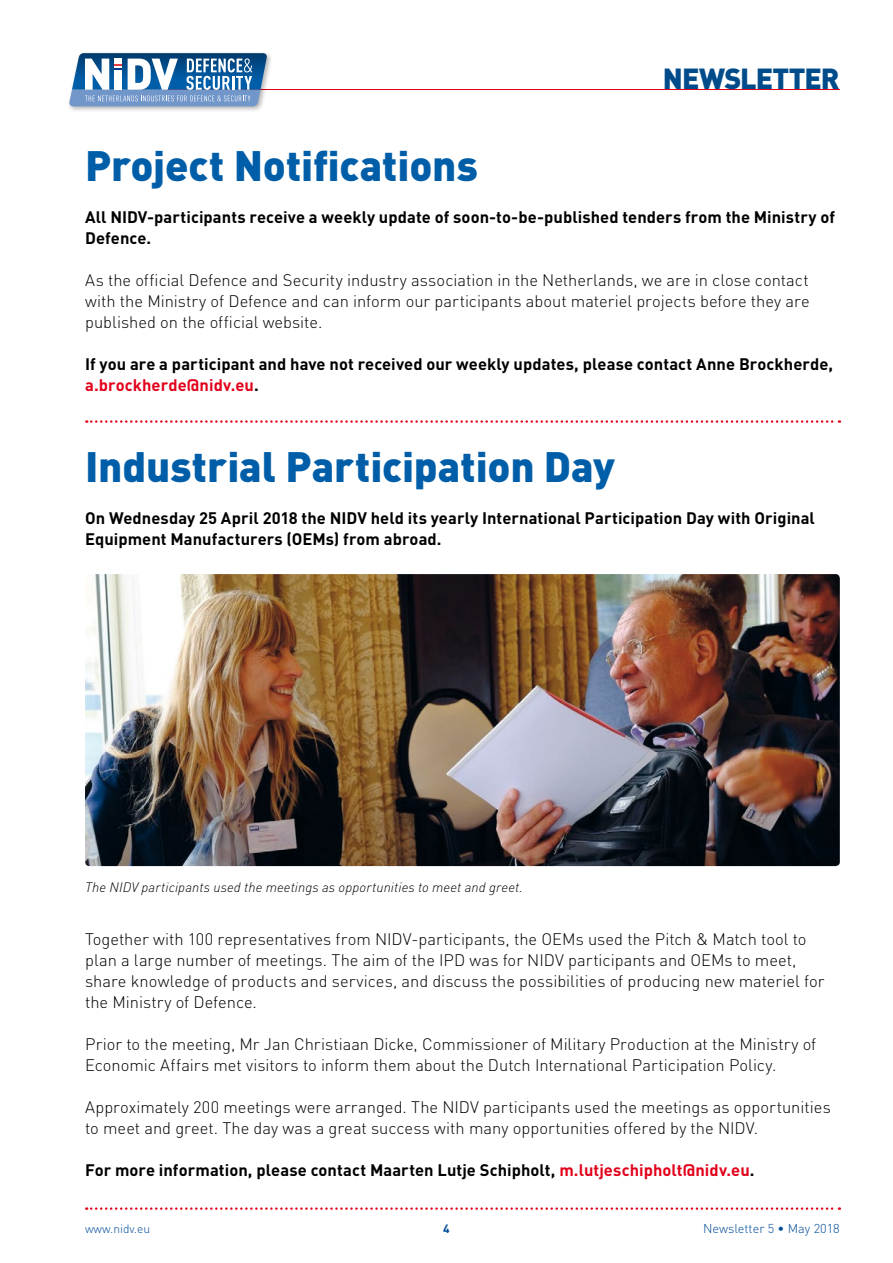
<style>
.page{position:relative;width:893px;height:1263px;background:#fff}
.page>*{position:absolute;margin:0;border:0;box-sizing:border-box;transform-origin:0 0}
.t1{font:900 42px "DIN Pro";color:#005ea8}
.t2{font:900 28.65px "DIN Pro";letter-spacing:-.03em;color:#004c8b}
.t3{font:300 16.5px/21px "DIN Pro";color:#000}
.t4{font:700 16.5px/21px "DIN Pro";letter-spacing:.005em;color:#000}
.t5{font:italic 300 13.5px "DIN";letter-spacing:.01em;color:#000}
.t6{font:300 12.75px "DIN Pro";color:#004c98}
.t7{font:300 12px "DIN Pro";color:#004c98}
.t8{font:700 12px "DIN Pro";color:#004c98}
.s1{color:#e2001a}
</style>
<div class="page">
<svg style="left:86px;top:1207px;width:754px;height:3px"></svg>
<hr style="left:165px;top:89px;width:675px;height:1px;background:#e2001a">
<div style="left:67px;top:51px;width:206px;height:62px;background:#000;opacity:.3"></div>
<svg style="left:69px;top:53px;width:199px;height:53px"></svg>
<svg style="left:86px;top:420px;width:754px;height:3px"></svg>
<img style="left:85px;top:574px;width:755px;height:292px">
<h2 class="t2" style="left:663px;top:59px;width:178px">NEWSLETTER</h2>
<h1 class="t1" style="left:85px;top:137px;width:394px">Project Notifications</h1>
<p class="t4" style="left:85px;top:206px;width:752px">All NIDV-participants receive a weekly update of soon-to-be-published tenders from the Ministry of<br>Defence.</p>
<p class="t3" style="left:85px;top:269px;width:726px;text-align:justify">As the official Defence and Security industry association in the Netherlands, we are in close contact with the Ministry of Defence and can inform our participants about materiel projects before they are published on the official website.</p>
<p class="t4" style="left:85px;top:353px;width:749px">If you are a participant and have not received our weekly updates, please contact Anne Brockherde, <span class="s1">a.brockherde@nidv.eu</span>.</p>
<h1 class="t1" style="left:85px;top:439px;width:531px">Industrial Participation Day</h1>
<p class="t4" style="left:85px;top:507px;width:731px">On Wednesday 25 April 2018 the NIDV held its yearly International Participation Day with Original<br>Equipment Manufacturers (OEMs) from abroad.</p>
<p class="t5" style="left:85px;top:879px;width:439px">The NIDV participants used the meetings as opportunities to meet and greet.</p>
<p class="t3" style="left:85px;top:927px;width:741px">Together with 100 representatives from NIDV-participants, the OEMs used the Pitch &amp; Match tool to plan a large number of meetings. The aim of the IPD was for NIDV participants and OEMs to meet, share knowledge of products and services, and discuss the possibilities of producing new materiel for the Ministry of Defence.</p>
<p class="t3" style="left:85px;top:1032px;width:733px">Prior to the meeting, Mr Jan Christiaan Dicke, Commissioner of Military Production at the Ministry of<br>Economic Affairs met visitors to inform them about the Dutch International Participation Policy.</p>
<p class="t3" style="left:85px;top:1095px;width:747px">Approximately 200 meetings were arranged. The NIDV participants used the meetings as opportunities to meet and greet. The day was a great success with many opportunities offered by the NIDV.</p>
<p class="t4" style="left:85px;top:1158px;width:671px">For more information, please contact Maarten Lutje Schipholt, <span class="s1">m.lutjeschipholt@nidv.eu</span>.</p>
<p class="t7" style="left:85px;top:1220px;width:67px">www.nidv.eu</p>
<p class="t8" style="left:443px;top:1220px;width:8px">4</p>
<p class="t6" style="left:703px;top:1219px;width:138px">Newsletter 5 • May 2018</p>
</div>
